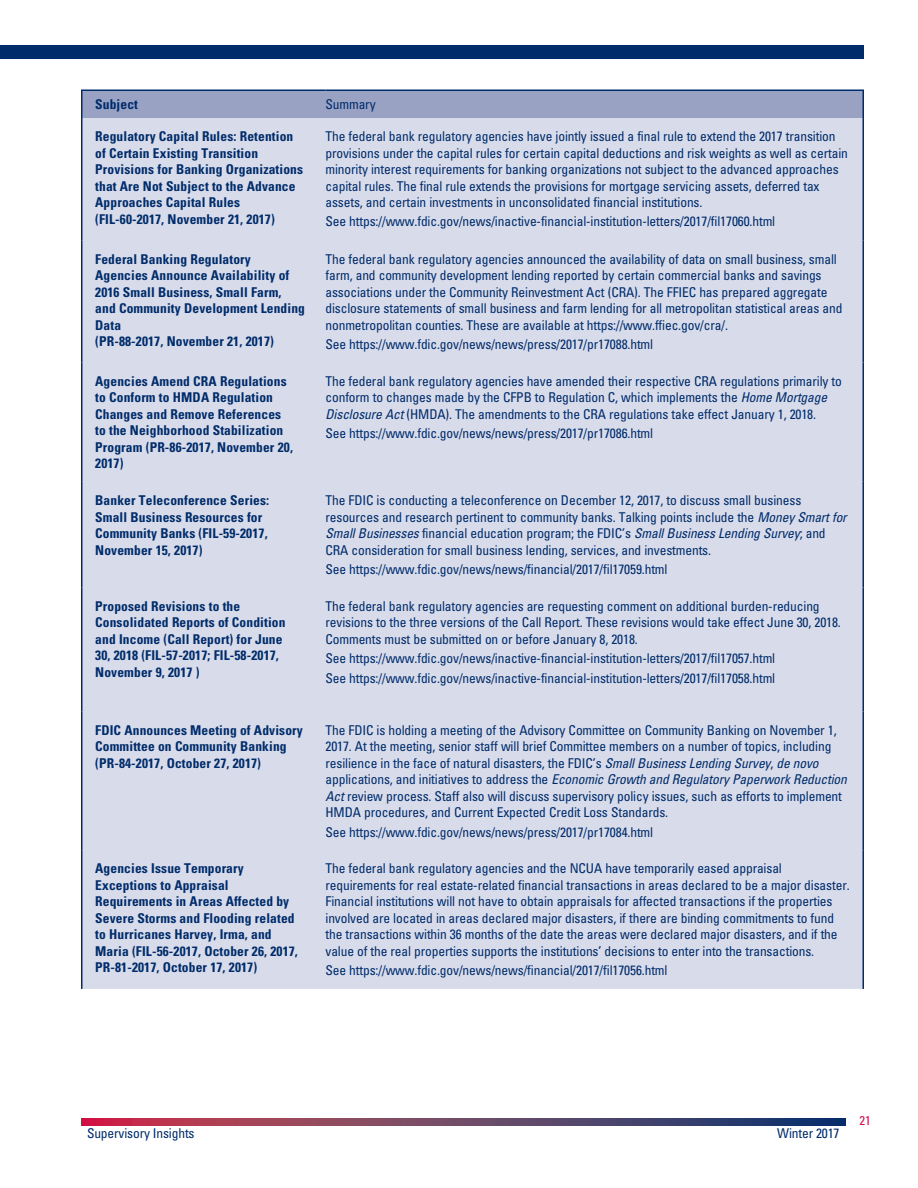
<style>
.page{position:relative;width:918px;height:1188px;background:#fff}
.page>*{position:absolute;margin:0;border:0;box-sizing:border-box;transform-origin:0 0}
.TableText_NoRule{font:condensed 13.5px/16.5px "Univers LT Std";letter-spacing:-.01em;color:#002c6b}
.RoundupTableBold{font:700 condensed 13.5px/16.5px "Univers LT Std";letter-spacing:.01em;color:#002c6b}
.t1{font:condensed 12.75px "Univers LT Std";color:#d20d44}
.s1{font-style:italic}
</style>
<div class="page">
<svg style="left:81px;top:1119px;width:765px;height:6px"></svg>
<div style="left:0;top:45px;width:864px;height:13px;background:#002c6b"></div>
<div style="left:82px;top:118px;width:780px;height:871px;background:#d8dbe9"></div>
<hr style="left:81px;top:89px;width:245px;height:2px;background:#002c6b">
<div style="left:81px;top:90px;width:781px;height:28px;background:#9aa2c4"></div>
<hr style="left:326px;top:89px;width:538px;height:2px;background:#002c6b">
<hr style="left:862px;top:91px;width:2px;height:27px;background:#002c6b">
<hr style="left:81px;top:118px;width:1px;height:122px;background:#002c6b">
<hr style="left:862px;top:118px;width:2px;height:122px;background:#002c6b">
<hr style="left:81px;top:240px;width:1px;height:123px;background:#002c6b">
<hr style="left:862px;top:240px;width:2px;height:123px;background:#002c6b">
<hr style="left:81px;top:363px;width:1px;height:119px;background:#002c6b">
<hr style="left:862px;top:363px;width:2px;height:119px;background:#002c6b">
<hr style="left:81px;top:482px;width:1px;height:106px;background:#002c6b">
<hr style="left:862px;top:482px;width:2px;height:106px;background:#002c6b">
<hr style="left:81px;top:588px;width:1px;height:123px;background:#002c6b">
<hr style="left:862px;top:588px;width:2px;height:123px;background:#002c6b">
<hr style="left:81px;top:711px;width:1px;height:139px;background:#002c6b">
<hr style="left:862px;top:711px;width:2px;height:139px;background:#002c6b">
<hr style="left:81px;top:850px;width:1px;height:139px;background:#002c6b">
<hr style="left:862px;top:850px;width:2px;height:139px;background:#002c6b">
<p class="RoundupTableBold" style="left:95px;top:96px;width:44px">Subject</p>
<p class="TableText_NoRule" style="left:326px;top:96px;width:52px">Summary</p>
<p class="RoundupTableBold" style="left:95px;top:128px;width:209px">Regulatory Capital Rules: Retention of Certain Existing Transition Provisions for Banking Organizations that Are Not Subject to the Advance Approaches Capital Rules (FIL-60-2017, November 21, 2017)</p>
<p class="TableText_NoRule" style="left:326px;top:128px;width:524px">The federal bank regulatory agencies have jointly issued a final rule to extend the 2017 transition provisions under the capital rules for certain capital deductions and risk weights as well as certain minority interest requirements for banking organizations not subject to the advanced approaches capital rules. The final rule extends the provisions for mortgage servicing assets, deferred tax assets, and certain investments in unconsolidated financial institutions.</p>
<p class="TableText_NoRule" style="left:326px;top:213px;width:451px">See https://www.fdic.gov/news/inactive-financial-institution-letters/2017/fil17060.html</p>
<p class="RoundupTableBold" style="left:95px;top:250px;width:211px">Federal Banking Regulatory<br>Agencies Announce Availability of<br>2016 Small Business, Small Farm, and Community Development Lending<br>Data<br>(PR-88-2017, November 21, 2017)</p>
<p class="TableText_NoRule" style="left:326px;top:250px;width:518px">The federal bank regulatory agencies announced the availability of data on small business, small farm, and community development lending reported by certain commercial banks and savings associations under the Community Reinvestment Act (CRA). The FFIEC has prepared aggregate disclosure statements of small business and farm lending for all metropolitan statistical areas and nonmetropolitan counties. These are available at https://www.ffiec.gov/cra/.</p>
<p class="TableText_NoRule" style="left:326px;top:336px;width:329px">See https://www.fdic.gov/news/news/press/2017/pr17088.html</p>
<p class="RoundupTableBold" style="left:95px;top:373px;width:199px">Agencies Amend CRA Regulations to Conform to HMDA Regulation<br>Changes and Remove References to the Neighborhood Stabilization<br>Program (PR-86-2017, November 20,<br>2017)</p>
<p class="TableText_NoRule" style="left:326px;top:373px;width:518px">The federal bank regulatory agencies have amended their respective CRA regulations primarily to conform to changes made by the CFPB to Regulation C, which implements the <span class="s1">Home Mortgage<br>Disclosure Act</span> (HMDA). The amendments to the CRA regulations take effect January 1, 2018.</p>
<p class="TableText_NoRule" style="left:326px;top:425px;width:329px">See https://www.fdic.gov/news/news/press/2017/pr17086.html</p>
<p class="RoundupTableBold" style="left:95px;top:492px;width:176px">Banker Teleconference Series:<br>Small Business Resources for<br>Community Banks (FIL-59-2017,<br>November 15, 2017)</p>
<p class="TableText_NoRule" style="left:326px;top:492px;width:523px">The FDIC is conducting a teleconference on December 12, 2017, to discuss small business resources and research pertinent to community banks. Talking points include the <span class="s1">Money Smart for Small Businesses</span> financial education program; the FDIC’s <span class="s1">Small Business Lending Survey</span>; and CRA consideration for small business lending, services, and investments.</p>
<p class="TableText_NoRule" style="left:326px;top:561px;width:344px">See https://www.fdic.gov/news/news/financial/2017/fil17059.html</p>
<p class="RoundupTableBold" style="left:95px;top:598px;width:192px">Proposed Revisions to the<br>Consolidated Reports of Condition and Income (Call Report) for June<br>30, 2018 (FIL-57-2017; FIL-58-2017,<br>November 9, 2017 )</p>
<p class="TableText_NoRule" style="left:326px;top:598px;width:517px">The federal bank regulatory agencies are requesting comment on additional burden-reducing revisions to the three versions of the Call Report. These revisions would take effect June 30, 2018.<br>Comments must be submitted on or before January 8, 2018.</p>
<p class="TableText_NoRule" style="left:325px;top:649px;width:451px;line-height:19.5px">See https://www.fdic.gov/news/inactive-financial-institution-letters/2017/fil17057.html<br>See https://www.fdic.gov/news/inactive-financial-institution-letters/2017/fil17058.html</p>
<p class="RoundupTableBold" style="left:95px;top:722px;width:209px">FDIC Announces Meeting of Advisory<br>Committee on Community Banking (PR-84-2017, October 27, 2017)</p>
<p class="TableText_NoRule" style="left:326px;top:721px;width:523px">The FDIC is holding a meeting of the Advisory Committee on Community Banking on November 1, 2017. At the meeting, senior staff will brief Committee members on a number of topics, including resilience in the face of natural disasters, the FDIC’s <span class="s1">Small Business Lending Survey</span>, <span class="s1">de novo </span>applications, and initiatives to address the <span class="s1">Economic Growth and Regulatory Paperwork Reduction Act</span> review process. Staff also will discuss supervisory policy issues, such as efforts to implement HMDA procedures, and Current Expected Credit Loss Standards.</p>
<p class="TableText_NoRule" style="left:326px;top:823px;width:329px">See https://www.fdic.gov/news/news/press/2017/pr17084.html</p>
<p class="RoundupTableBold" style="left:95px;top:860px;width:204px">Agencies Issue Temporary<br>Exceptions to Appraisal<br>Requirements in Areas Affected by<br>Severe Storms and Flooding related to Hurricanes Harvey, Irma, and<br>Maria (FIL-56-2017, October 26, 2017,<br>PR-81-2017, October 17, 2017)</p>
<p class="TableText_NoRule" style="left:326px;top:860px;width:526px">The federal bank regulatory agencies and the NCUA have temporarily eased appraisal requirements for real estate-related financial transactions in areas declared to be a major disaster.<br>Financial institutions will not have to obtain appraisals for affected transactions if the properties involved are located in areas declared major disasters, if there are binding commitments to fund the transactions within 36 months of the date the areas were declared major disasters, and if the value of the real properties supports the institutions’ decisions to enter into the transactions.</p>
<p class="TableText_NoRule" style="left:326px;top:962px;width:344px">See https://www.fdic.gov/news/news/financial/2017/fil17056.html</p>
<p class="TableText_NoRule" style="left:87px;top:1125px;width:109px">Supervisory Insights</p>
<p class="TableText_NoRule" style="left:777px;top:1125px;width:64px">Winter 2017</p>
<p class="t1" style="left:860px;top:1112px;width:13px">21</p>
</div>
